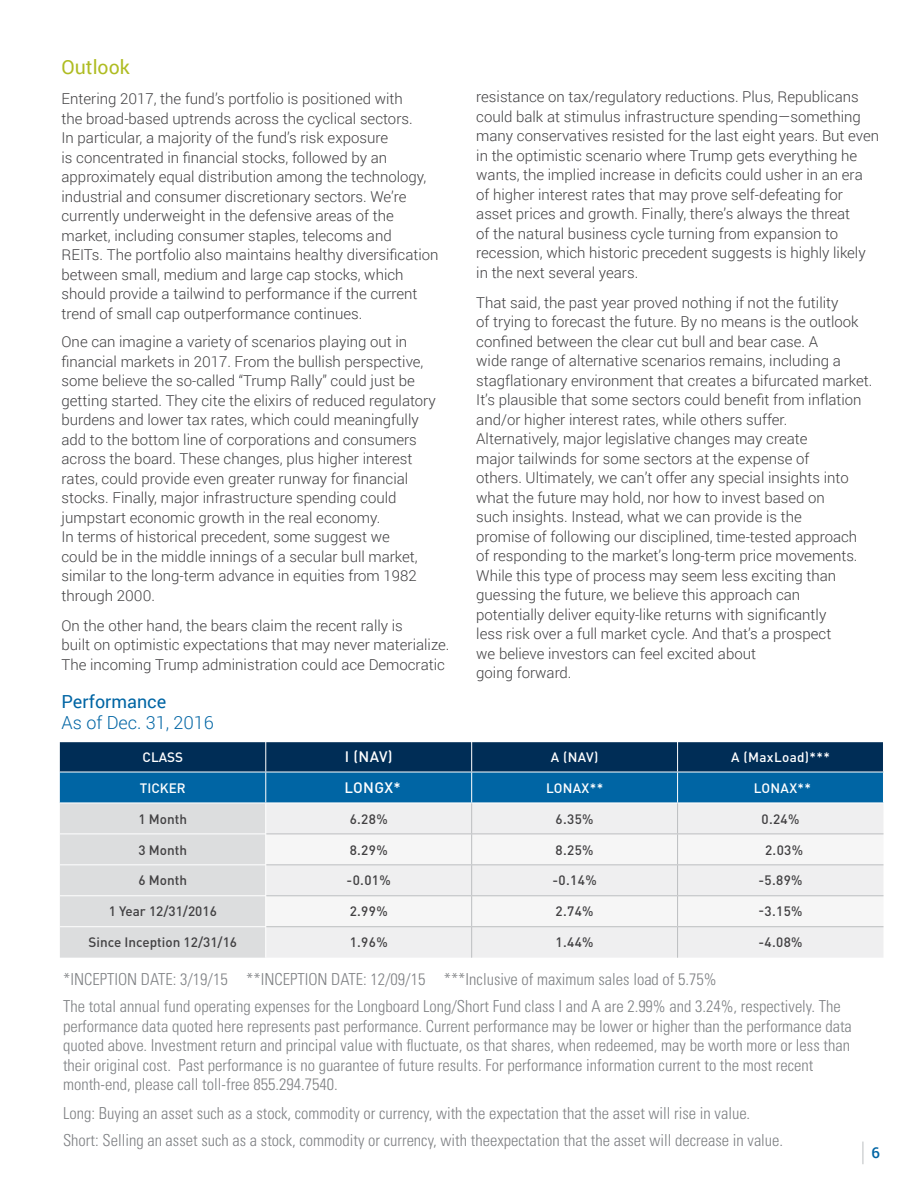
<style>
.page{position:relative;width:918px;height:1188px;background:#fff}
.page>*{position:absolute;margin:0;border:0;box-sizing:border-box;transform-origin:0 0}
.t1{font:19.5px "Roboto";color:#afbc22}
.t2{font:300 18px "Roboto";color:#0065a4}
.t3{font:18px "Roboto";color:#0065a4}
.t4{font:300 condensed 16.5px/19.5px "Univers";color:#808285}
.t5{font:300 15px/19.5px "Roboto";color:#414042}
.t6{font:500 15px "DIN Pro";letter-spacing:.02em;color:#fff}
.t7{font:500 15px "Roboto";color:#0065a4}
.t8{font:500 13.5px "DIN Pro";color:#414042}
.t9{font:500 13.5px "DIN Pro";letter-spacing:.025em;color:#fff}
</style>
<div class="page">
<svg style="left:863px;top:1142px;width:1px;height:22px"></svg>
<svg style="left:60px;top:742px;width:823px;height:216px;background:#5884a4"></svg>
<div style="left:266px;top:804px;width:617px;height:154px;background:#efeff0"></div>
<div style="left:266px;top:835px;width:617px;height:91px;background:#f6f6f6"></div>
<hr style="left:471px;top:834px;width:1px;height:30px;background:#bcbec0">
<hr style="left:266px;top:864px;width:206px;height:1px;background:#bcbec0">
<hr style="left:472px;top:864px;width:206px;height:1px;background:#bcbec0">
<hr style="left:471px;top:865px;width:1px;height:30px;background:#bcbec0">
<hr style="left:266px;top:895px;width:206px;height:1px;background:#bcbec0">
<hr style="left:472px;top:895px;width:206px;height:1px;background:#bcbec0">
<hr style="left:471px;top:896px;width:1px;height:30px;background:#bcbec0">
<hr style="left:471px;top:742px;width:1px;height:30px;background:#fff">
<hr style="left:677px;top:742px;width:1px;height:30px;background:#fff">
<hr style="left:266px;top:772px;width:206px;height:1px;background:#fff">
<hr style="left:472px;top:772px;width:206px;height:1px;background:#fff">
<hr style="left:471px;top:772px;width:1px;height:31px;background:#fff">
<hr style="left:678px;top:772px;width:206px;height:1px;background:#fff">
<hr style="left:677px;top:772px;width:1px;height:31px;background:#fff">
<hr style="left:266px;top:803px;width:206px;height:1px;background:#fff">
<hr style="left:472px;top:803px;width:206px;height:1px;background:#fff">
<hr style="left:471px;top:803px;width:1px;height:31px;background:#bcbec0">
<hr style="left:266px;top:834px;width:206px;height:1px;background:#bcbec0">
<hr style="left:472px;top:834px;width:206px;height:1px;background:#bcbec0">
<hr style="left:678px;top:803px;width:206px;height:1px;background:#fff">
<hr style="left:677px;top:803px;width:1px;height:31px;background:#bcbec0">
<hr style="left:678px;top:834px;width:205px;height:1px;background:#bcbec0">
<hr style="left:677px;top:834px;width:1px;height:30px;background:#bcbec0">
<hr style="left:678px;top:864px;width:205px;height:1px;background:#bcbec0">
<hr style="left:677px;top:865px;width:1px;height:30px;background:#bcbec0">
<hr style="left:678px;top:895px;width:205px;height:1px;background:#bcbec0">
<hr style="left:677px;top:896px;width:1px;height:30px;background:#bcbec0">
<hr style="left:266px;top:926px;width:206px;height:1px;background:#bcbec0">
<hr style="left:472px;top:926px;width:206px;height:1px;background:#bcbec0">
<hr style="left:471px;top:927px;width:1px;height:31px;background:#bcbec0">
<hr style="left:678px;top:926px;width:205px;height:1px;background:#bcbec0">
<hr style="left:677px;top:927px;width:1px;height:31px;background:#bcbec0">
<hr style="left:265px;top:927px;width:1px;height:31px;background:#fff">
<hr style="left:265px;top:742px;width:1px;height:30px;background:#fff">
<hr style="left:60px;top:772px;width:206px;height:1px;background:#fff">
<hr style="left:265px;top:772px;width:1px;height:31px;background:#fff">
<hr style="left:60px;top:803px;width:206px;height:1px;background:#fff">
<hr style="left:265px;top:803px;width:1px;height:31px;background:#fff">
<hr style="left:60px;top:834px;width:206px;height:1px;background:#fff">
<hr style="left:265px;top:834px;width:1px;height:30px;background:#fff">
<hr style="left:60px;top:864px;width:206px;height:1px;background:#fff">
<hr style="left:265px;top:865px;width:1px;height:30px;background:#fff">
<hr style="left:60px;top:895px;width:206px;height:1px;background:#fff">
<hr style="left:265px;top:896px;width:1px;height:30px;background:#fff">
<hr style="left:60px;top:926px;width:206px;height:1px;background:#fff">
<h1 class="t1" style="left:62px;top:54px;width:70px">Outlook</h1>
<p class="t5" style="left:62px;top:89px;width:379px">Entering 2017, the fund’s portfolio is positioned with<br>the broad-based uptrends across the cyclical sectors.<br>In particular, a majority of the fund’s risk exposure<br>is concentrated in financial stocks, followed by an approximately equal distribution among the technology, industrial and consumer discretionary sectors. We’re currently underweight in the defensive areas of the market, including consumer staples, telecoms and<br>REITs. The portfolio also maintains healthy diversification between small, medium and large cap stocks, which should provide a tailwind to performance if the current trend of small cap outperformance continues.</p>
<p class="t5" style="left:62px;top:332px;width:376px">One can imagine a variety of scenarios playing out in financial markets in 2017. From the bullish perspective, some believe the so-called “Trump Rally” could just be getting started. They cite the elixirs of reduced regulatory burdens and lower tax rates, which could meaningfully add to the bottom line of corporations and consumers across the board. These changes, plus higher interest rates, could provide even greater runway for financial stocks. Finally, major infrastructure spending could jumpstart economic growth in the real economy.<br>In terms of historical precedent, some suggest we<br>could be in the middle innings of a secular bull market, similar to the long-term advance in equities from 1982 through 2000.</p>
<p class="t5" style="left:62px;top:615px;width:389px">On the other hand, the bears claim the recent rally is<br>built on optimistic expectations that may never materialize.<br>The incoming Trump administration could ace Democratic</p>
<p class="t3" style="left:62px;top:689px;width:106px">Performance</p>
<p class="t2" style="left:62px;top:710px;width:154px">As of Dec. 31, 2016</p>
<p class="t5" style="left:476px;top:87px;width:404px">resistance on tax/regulatory reductions. Plus, Republicans could balk at stimulus infrastructure spending—something many conservatives resisted for the last eight years. But even in the optimistic scenario where Trump gets everything he wants, the implied increase in deficits could usher in an era of higher interest rates that may prove self-defeating for asset prices and growth. Finally, there’s always the threat<br>of the natural business cycle turning from expansion to recession, which historic precedent suggests is highly likely in the next several years.</p>
<p class="t5" style="left:476px;top:292px;width:398px">That said, the past year proved nothing if not the futility<br>of trying to forecast the future. By no means is the outlook confined between the clear cut bull and bear case. A<br>wide range of alternative scenarios remains, including a stagflationary environment that creates a bifurcated market.<br>It’s plausible that some sectors could benefit from inflation and/or higher interest rates, while others suffer.<br>Alternatively, major legislative changes may create<br>major tailwinds for some sectors at the expense of<br>others. Ultimately, we can’t offer any special insights into what the future may hold, nor how to invest based on<br>such insights. Instead, what we can provide is the<br>promise of following our disciplined, time-tested approach of responding to the market’s long-term price movements.<br>While this type of process may seem less exciting than guessing the future, we believe this approach can potentially deliver equity-like returns with significantly<br>less risk over a full market cycle. And that’s a prospect<br>we believe investors can feel excited about<br>going forward.</p>
<p class="t9" style="left:143px;top:748px;width:42px">CLASS</p>
<p class="t6" style="left:345px;top:747px;width:49px">I (NAV)</p>
<p class="t9" style="left:551px;top:748px;width:49px">A (NAV)</p>
<p class="t9" style="left:731px;top:748px;width:100px">A (MaxLoad)***</p>
<p class="t9" style="left:140px;top:779px;width:47px">TICKER</p>
<p class="t6" style="left:345px;top:778px;width:58px">LONGX*</p>
<p class="t9" style="left:546px;top:779px;width:59px">LONAX**</p>
<p class="t9" style="left:754px;top:779px;width:59px">LONAX**</p>
<p class="t8" style="left:139px;top:810px;width:50px">1 Month</p>
<p class="t8" style="left:350px;top:810px;width:40px">6.28%</p>
<p class="t8" style="left:556px;top:810px;width:40px">6.35%</p>
<p class="t8" style="left:761px;top:810px;width:40px">0.24%</p>
<p class="t8" style="left:139px;top:840px;width:50px">3 Month</p>
<p class="t8" style="left:350px;top:840px;width:40px">8.29%</p>
<p class="t8" style="left:556px;top:840px;width:40px">8.25%</p>
<p class="t8" style="left:765px;top:840px;width:40px">2.03%</p>
<p class="t8" style="left:139px;top:871px;width:50px">6 Month</p>
<p class="t8" style="left:347px;top:871px;width:46px">-0.01%</p>
<p class="t8" style="left:553px;top:871px;width:46px">-0.14%</p>
<p class="t8" style="left:758px;top:871px;width:46px">-5.89%</p>
<p class="t8" style="left:109px;top:902px;width:110px">1 Year 12/31/2016</p>
<p class="t8" style="left:350px;top:902px;width:40px">2.99%</p>
<p class="t8" style="left:556px;top:902px;width:40px">2.74%</p>
<p class="t8" style="left:758px;top:902px;width:46px">-3.15%</p>
<p class="t8" style="left:89px;top:933px;width:150px">Since Inception 12/31/16</p>
<p class="t8" style="left:350px;top:933px;width:40px">1.96%</p>
<p class="t8" style="left:556px;top:933px;width:40px">1.44%</p>
<p class="t8" style="left:758px;top:933px;width:46px">-4.08%</p>
<p class="t4" style="left:63px;top:966px;width:779px;line-height:27px">*INCEPTION DATE: 3/19/15 **INCEPTION DATE: 12/09/15 ***Inclusive of maximum sales load of 5.75%<br>The total annual fund operating expenses for the Longboard Long/Short Fund class I and A are 2.99% and 3.24%, respectively. The</p>
<p class="t4" style="left:63px;top:1016px;width:790px">performance data quoted here represents past performance. Current performance may be lower or higher than the performance data quoted above. Investment return and principal value with fluctuate, os that shares, when redeemed, may be worth more or less than their original cost. Past performance is no guarantee of future results. For performance information current to the most recent month-end, please call toll-free 855.294.7540.</p>
<p class="t4" style="left:63px;top:1099px;width:722px;line-height:27px">Long: Buying an asset such as a stock, commodity or currency, with the expectation that the asset will rise in value.<br>Short: Selling an asset such as a stock, commodity or currency, with theexpectation that the asset will decrease in value.</p>
<p class="t7" style="left:872px;top:1142px;width:10px">6</p>
</div>
